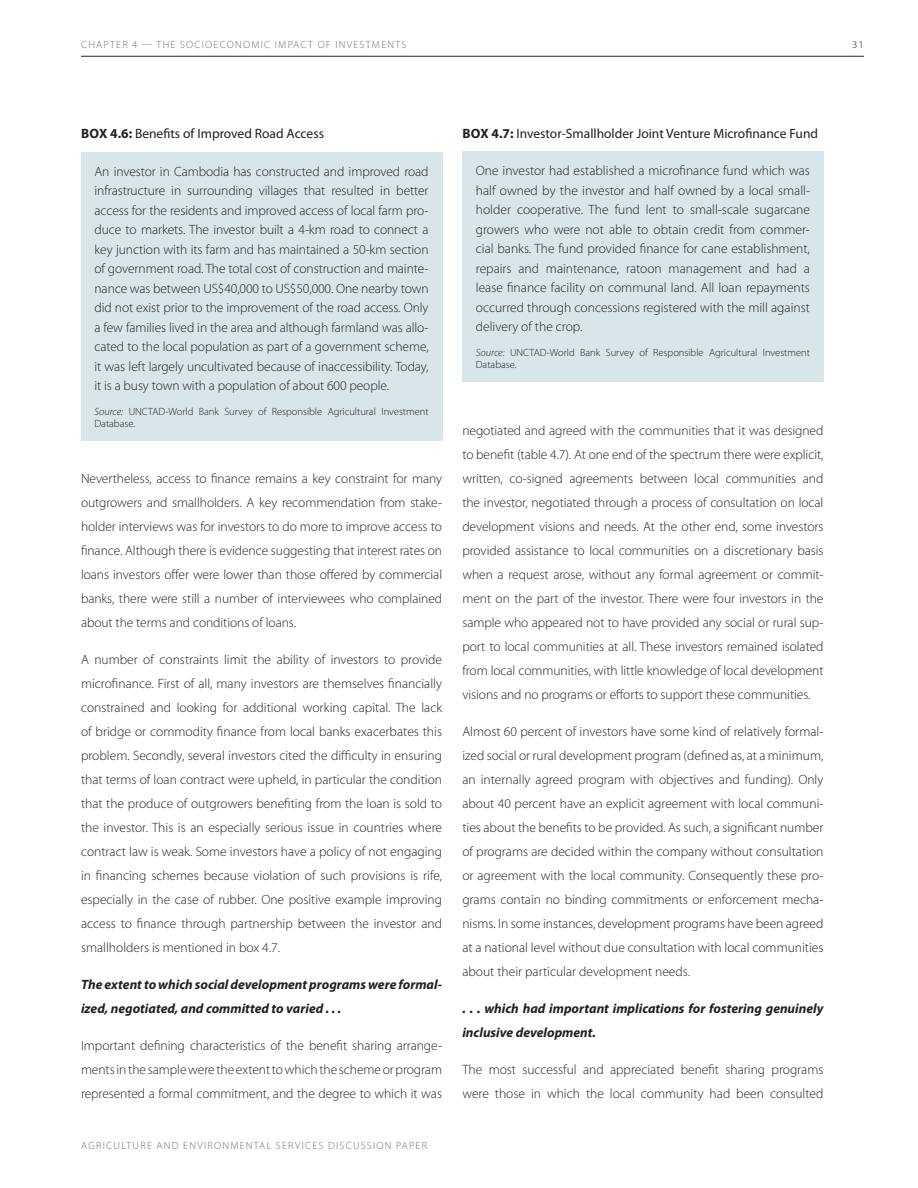
<style>
.page{position:relative;width:918px;height:1188px;background:#fff}
.page>*{position:absolute;margin:0;border:0;box-sizing:border-box;transform-origin:0 0}
.t1{font:300 13.5px/24px "Myriad Pro";color:#231f20;text-align:justify}
.t2{font:italic 700 13.5px/24px "Myriad Pro";color:#231f20}
.t3{font:13.5px "Myriad Pro";color:#231f20}
.t4{font:300 10.5px/12.6px "Myriad Pro";color:#231f20}
.t5{font:300 10.5px "Myriad Pro";letter-spacing:.12em;color:#6d6e70}
.t6{font:10.5px "Myriad Pro";color:#6d6e70}
.s1{font-weight:700}
.s2{font-style:italic}
</style>
<div class="page">
<hr style="left:81px;top:56px;width:783px;height:1px;background:#231f20">
<div style="left:81px;top:152px;width:361px;height:289px;background:#d8e6ea"></div>
<div style="left:462px;top:152px;width:362px;height:230px;background:#d8e6ea"></div>
<p class="t5" style="left:81px;top:41px;width:327px">CHAPTER 4 — THE SOCIOECONOMIC IMPACT OF INVESTMENTS</p>
<p class="t6" style="left:852px;top:41px;width:13px">31</p>
<p class="t3" style="left:81px;top:129px;width:244px"><span class="s1">BOX 4.6:</span> Benefits of Improved Road Access</p>
<p class="t1" style="left:95px;top:162px;width:336px;line-height:19.5px">An investor in Cambodia has constructed and improved road infrastructure in surrounding villages that resulted in better access for the residents and improved access of local farm pro&shy;duce to markets. The investor built a 4-km road to connect a key junction with its farm and has maintained a 50-km section of government road. The total cost of construction and mainte&shy;nance was between US$40,000 to US$50,000. One nearby town did not exist prior to the improvement of the road access. Only a few families lived in the area and although farmland was allo&shy;cated to the local population as part of a government scheme, it was left largely uncultivated because of inaccessibility. Today, it is a busy town with a population of about 600 people.</p>
<p class="t4" style="left:95px;top:406px;width:336px"><span class="s2">Source:</span> UNCTAD-World Bank Survey of Responsible Agricultural Investment<br>Database.</p>
<p class="t1" style="left:81px;top:467px;width:363px">Nevertheless, access to finance remains a key constraint for many outgrowers and smallholders. A key recommendation from stake&shy;holder interviews was for investors to do more to improve access to finance. Although there is evidence suggesting that interest rates on loans investors offer were lower than those offered by commercial banks, there were still a number of interviewees who complained about the terms and conditions of loans.</p>
<p class="t1" style="left:81px;top:648px;width:363px">A number of constraints limit the ability of investors to provide microfinance. First of all, many investors are themselves financially constrained and looking for additional working capital. The lack of bridge or commodity finance from local banks exacerbates this problem. Secondly, several investors cited the difficulty in ensuring that terms of loan contract were upheld, in particular the condition that the produce of outgrowers benefiting from the loan is sold to the investor. This is an especially serious issue in countries where contract law is weak. Some investors have a policy of not engaging in financing schemes because violation of such provisions is rife, especially in the case of rubber. One positive example improving access to finance through partnership between the investor and smallholders is mentioned in box 4.7.</p>
<p class="t2" style="left:81px;top:973px;width:363px">The extent to which social development programs were formal&shy;ized, negotiated, and committed to varied . . .</p>
<p class="t1" style="left:81px;top:1034px;width:363px">Important defining characteristics of the benefit sharing arrange&shy;ments in the sample were the extent to which the scheme or program represented a formal commitment, and the degree to which it was</p>
<p class="t5" style="left:81px;top:1141px;width:347px">AGRICULTURE AND ENVIRONMENTAL SERVICES DISCUSSION PAPER</p>
<p class="t3" style="left:463px;top:129px;width:357px"><span class="s1">BOX 4.7:</span> Investor-Smallholder Joint Venture Microfinance Fund</p>
<p class="t1" style="left:476px;top:162px;width:336px;line-height:19.5px">One investor had established a microfinance fund which was half owned by the investor and half owned by a local small&shy;holder cooperative. The fund lent to small-scale sugarcane growers who were not able to obtain credit from commer&shy;cial banks. The fund provided finance for cane establishment, repairs and maintenance, ratoon management and had a lease finance facility on communal land. All loan repayments occurred through concessions registered with the mill against delivery of the crop.</p>
<p class="t4" style="left:476px;top:347px;width:336px"><span class="s2">Source:</span> UNCTAD-World Bank Survey of Responsible Agricultural Investment<br>Database.</p>
<p class="t1" style="left:462px;top:419px;width:363px">negotiated and agreed with the communities that it was designed to benefit (table 4.7). At one end of the spectrum there were explicit, written, co-signed agreements between local communities and the investor, negotiated through a process of consultation on local development visions and needs. At the other end, some investors provided assistance to local communities on a discretionary basis when a request arose, without any formal agreement or commit&shy;ment on the part of the investor. There were four investors in the sample who appeared not to have provided any social or rural sup&shy;port to local communities at all. These investors remained isolated from local communities, with little knowledge of local development visions and no programs or efforts to support these communities.</p>
<p class="t1" style="left:462px;top:720px;width:363px">Almost 60 percent of investors have some kind of relatively formal&shy;ized social or rural development program (defined as, at a minimum, an internally agreed program with objectives and funding). Only about 40 percent have an explicit agreement with local communi&shy;ties about the benefits to be provided. As such, a significant number of programs are decided within the company without consultation or agreement with the local community. Consequently these pro&shy;grams contain no binding commitments or enforcement mecha&shy;nisms. In some instances, development programs have been agreed at a national level without due consultation with local communities about their particular development needs.</p>
<p class="t2" style="left:462px;top:997px;width:363px">. . . which had important implications for fostering genuinely inclusive development.</p>
<p class="t1" style="left:462px;top:1058px;width:363px">The most successful and appreciated benefit sharing programs were those in which the local community had been consulted</p>
</div>
